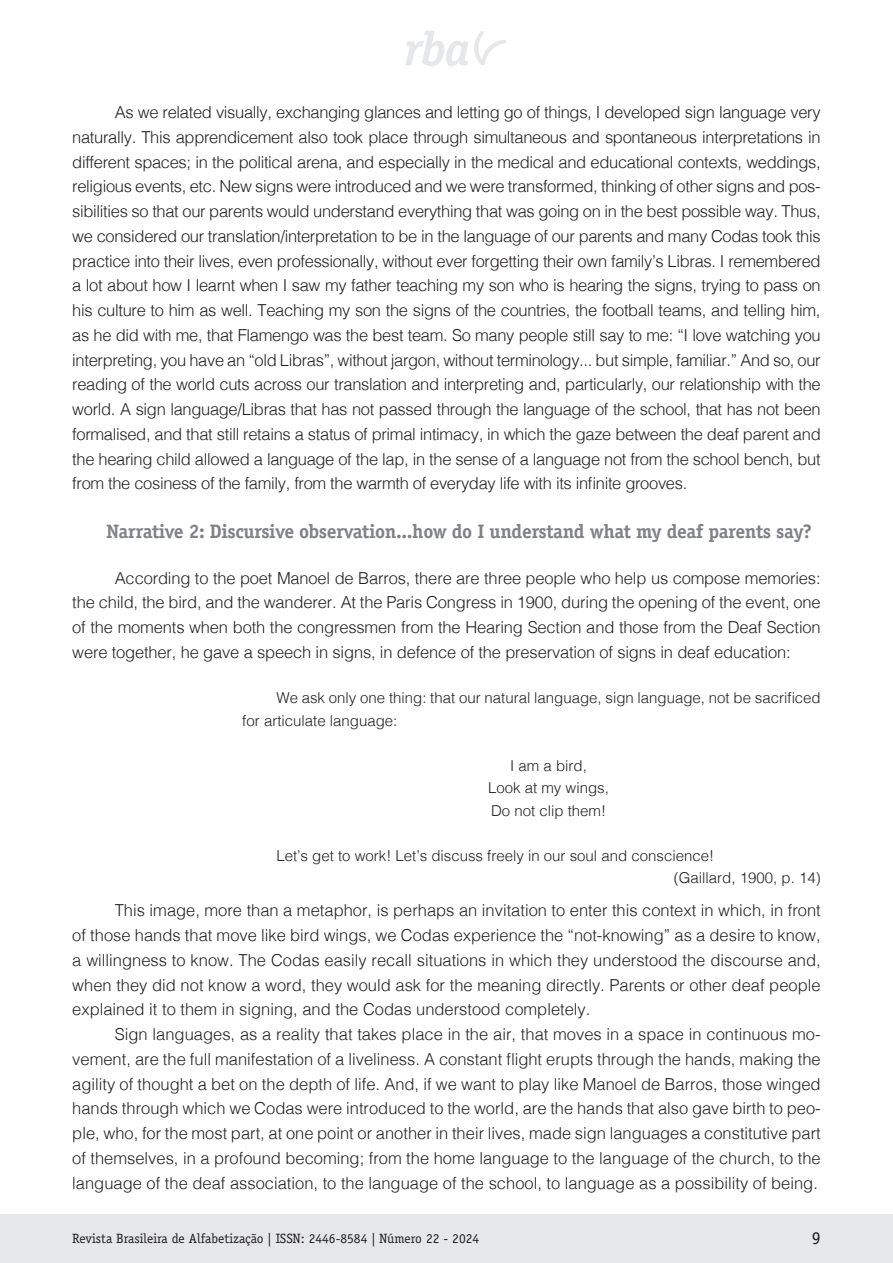
<style>
.page{position:relative;width:893px;height:1263px;background:#fff}
.page>*{position:absolute;margin:0;border:0;box-sizing:border-box;transform-origin:0 0}
._01_Texto_Titulo_2{font:700 19.5px "Officina Serif Std";letter-spacing:-.02em;color:#808285}
.t1{font:18px "Officina Serif Std";color:#231f20}
._01_Texto_Geral{font:300 16.5px/24.8px "Helvetica";letter-spacing:-.005em;color:#231f20;text-align:justify}
._01_Texto_Geral-2{font:300 15px/22.5px "Helvetica";color:#231f20}
.t2{font:13.5px "Officina Serif Std";color:#231f20}
</style>
<div class="page">
<svg style="left:406px;top:31px;width:62px;height:35px"></svg>
<svg style="left:474px;top:31px;width:33px;height:34px"></svg>
<div style="left:0;top:1215px;width:893px;height:48px;background:#e6e7e9"></div>
<p class="_01_Texto_Geral" style="left:72px;top:99px;width:750px;text-indent:43px">As we related visually, exchanging glances and letting go of things, I developed sign language very naturally. This apprendicement also took place through simultaneous and spontaneous interpretations in different spaces; in the political arena, and especially in the medical and educational contexts, weddings, religious events, etc. New signs were introduced and we were transformed, thinking of other signs and pos&shy;sibilities so that our parents would understand everything that was going on in the best possible way. Thus, we considered our translation/interpretation to be in the language of our parents and many Codas took this practice into their lives, even professionally, without ever forgetting their own family’s Libras. I remembered a lot about how I learnt when I saw my father teaching my son who is hearing the signs, trying to pass on his culture to him as well. Teaching my son the signs of the countries, the football teams, and telling him, as he did with me, that Flamengo was the best team. So many people still say to me: “I love watching you interpreting, you have an “old Libras”, without jargon, without terminology... but simple, familiar.” And so, our reading of the world cuts across our translation and interpreting and, particularly, our relationship with the world. A sign language/Libras that has not passed through the language of the school, that has not been formalised, and that still retains a status of primal intimacy, in which the gaze between the deaf parent and the hearing child allowed a language of the lap, in the sense of a language not from the school bench, but from the cosiness of the family, from the warmth of everyday life with its infinite grooves.</p>
<p class="_01_Texto_Titulo_2" style="left:106px;top:519px;width:707px">Narrative 2: Discursive observation...how do I understand what my deaf parents say?</p>
<p class="_01_Texto_Geral" style="left:72px;top:564px;width:750px;text-indent:43px">According to the poet Manoel de Barros, there are three people who help us compose memories: the child, the bird, and the wanderer. At the Paris Congress in 1900, during the opening of the event, one of the moments when both the congressmen from the Hearing Section and those from the Deaf Section were together, he gave a speech in signs, in defence of the preservation of signs in deaf education:</p>
<p class="_01_Texto_Geral-2" style="left:242px;top:685px;width:580px;text-indent:34px">We ask only one thing: that our natural language, sign language, not be sacrificed for articulate language:</p>
<p class="_01_Texto_Geral-2" style="left:510px;top:753px;width:78px">I am a bird,</p>
<p class="_01_Texto_Geral-2" style="left:488px;top:775px;width:122px">Look at my wings,</p>
<p class="_01_Texto_Geral-2" style="left:491px;top:798px;width:117px">Do not clip them!</p>
<p class="_01_Texto_Geral-2" style="left:276px;top:843px;width:439px">Let’s get to work! Let’s discuss freely in our soul and conscience!</p>
<p class="_01_Texto_Geral-2" style="left:674px;top:865px;width:148px">(Gaillard, 1900, p. 14)</p>
<p class="_01_Texto_Geral" style="left:72px;top:897px;width:750px;text-indent:43px">This image, more than a metaphor, is perhaps an invitation to enter this context in which, in front of those hands that move like bird wings, we Codas experience the “not-knowing” as a desire to know, a willingness to know. The Codas easily recall situations in which they understood the discourse and, when they did not know a word, they would ask for the meaning directly. Parents or other deaf people explained it to them in signing, and the Codas understood completely.</p>
<p class="_01_Texto_Geral" style="left:72px;top:1021px;width:750px;text-indent:43px">Sign languages, as a reality that takes place in the air, that moves in a space in continuous mo&shy;vement, are the full manifestation of a liveliness. A constant flight erupts through the hands, making the agility of thought a bet on the depth of life. And, if we want to play like Manoel de Barros, those winged hands through which we Codas were introduced to the world, are the hands that also gave birth to peo&shy;ple, who, for the most part, at one point or another in their lives, made sign languages a constitutive part of themselves, in a profound becoming; from the home language to the language of the church, to the language of the deaf association, to the language of the school, to language as a possibility of being.</p>
<p class="t2" style="left:72px;top:1230px;width:408px">Revista Brasileira de Alfabetização | ISSN: 2446-8584 | Número 22 - 2024</p>
<p class="t1" style="left:812px;top:1227px;width:10px">9</p>
</div>
